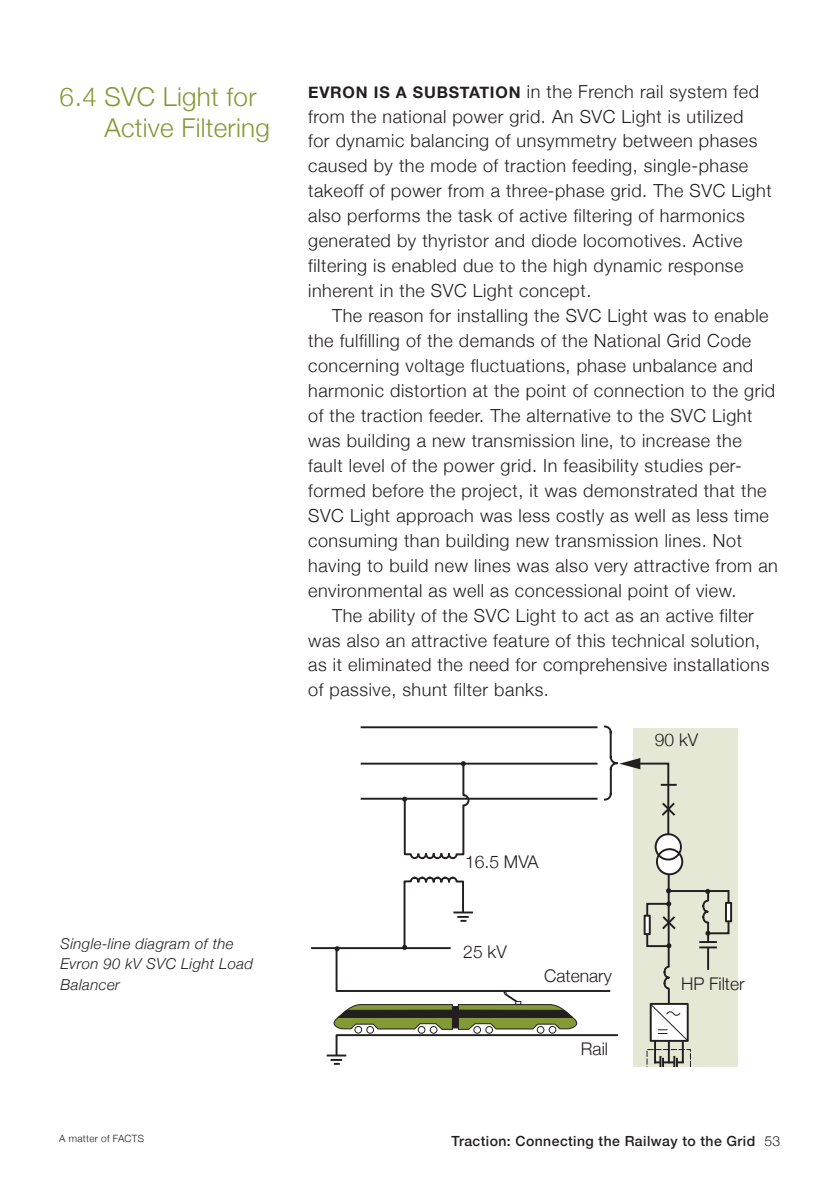
<style>
.page{position:relative;width:840px;height:1191px;background:#fff}
.page>*{position:absolute;margin:0;border:0;box-sizing:border-box;transform-origin:0 0}
.Rubrik_2{font:300 26px/31px "Helvetica Neue";letter-spacing:.01em;color:#839a36}
.Bröd{font:300 18px/25px "Helvetica Neue";letter-spacing:.03em;color:#231f20}
.Bröd_-_Första_stycke{font:300 18px/25px "Helvetica Neue";letter-spacing:.03em;color:#231f20}
.t1{font:300 17.4px "Helvetica Neue";color:#231f20}
.Bildtext_kursiv{font:italic 300 15px/20px "Helvetica Neue";letter-spacing:.025em;color:#231f20}
.t2{font:500 14px "Helvetica Neue";letter-spacing:.03em;color:#231f20}
.t3{font:300 10px "Helvetica Neue";letter-spacing:.025em;color:#231f20}
.s1{font-weight:700;font-size:16px}
.s2{font-weight:300}
</style>
<div class="page">
<div style="left:632px;top:728px;width:105px;height:338px;background:#e5e8d4"></div>
<hr style="left:667px;top:874px;width:2px;height:91px;background:#231f20">
<svg style="left:655px;top:849px;width:25px;height:25px"></svg>
<svg style="left:656px;top:834px;width:26px;height:25px"></svg>
<div style="left:655px;top:848px;width:27px;height:27px;border:2px solid #231f20;border-radius:50%"></div>
<div style="left:654px;top:833px;width:27px;height:27px;border:2px solid #231f20;border-radius:50%"></div>
<hr style="left:706px;top:948px;width:2px;height:21px;background:#231f20">
<svg style="left:649px;top:965px;width:40px;height:77px"></svg>
<hr style="left:653px;top:1041px;width:2px;height:21px;background:#231f20">
<hr style="left:667px;top:1041px;width:2px;height:21px;background:#231f20">
<hr style="left:681px;top:1041px;width:2px;height:20px;background:#231f20">
<svg style="left:646px;top:1049px;width:44px;height:17px"></svg>
<div style="left:646px;top:903px;width:23px;height:44px;border:2px solid #231f20"></div>
<div style="left:644px;top:915px;width:5px;height:19px;background:#fff"></div>
<div style="left:643px;top:914px;width:7px;height:21px;border:2px solid #231f20"></div>
<div style="left:724px;top:902px;width:7px;height:20px;border:2px solid #231f20"></div>
<svg style="left:402px;top:761px;width:68px;height:99px"></svg>
<svg style="left:660px;top:887px;width:70px;height:62px"></svg>
<hr style="left:361px;top:797px;width:235px;height:2px;background:#231f20">
<hr style="left:361px;top:762px;width:235px;height:2px;background:#231f20">
<hr style="left:361px;top:726px;width:235px;height:2px;background:#231f20">
<hr style="left:312px;top:947px;width:137px;height:2px;background:#231f20">
<svg style="left:327px;top:876px;width:291px;height:188px"></svg>
<svg style="left:604px;top:725px;width:72px;height:111px"></svg>
<p class="Rubrik_2" style="left:104px;top:79px;width:167px;text-indent:-45px">6.4 SVC Light for<br>Active Filtering</p>
<p class="Bröd_-_Första_stycke" style="left:308px;top:77px;width:464px"><span class="s1">EVRON IS A SUBSTATION</span> in the French rail system fed from the national power grid. An SVC Light is utilized<br>for dynamic balancing of unsymmetry between phases caused by the mode of traction feeding, single-phase takeoff of power from a three-phase grid. The SVC Light also performs the task of active filtering of harmonics generated by thyristor and diode locomotives. Active filtering is enabled due to the high dynamic response inherent in the SVC Light concept.</p>
<p class="Bröd" style="left:308px;top:302px;width:471px;text-indent:24px">The reason for installing the SVC Light was to enable the fulfilling of the demands of the National Grid Code concerning voltage fluctuations, phase unbalance and harmonic distortion at the point of connection to the grid of the traction feeder. The alternative to the SVC Light was building a new transmission line, to increase the fault level of the power grid. In feasibility studies per&shy;formed before the project, it was demonstrated that the SVC Light approach was less costly as well as less time consuming than building new transmission lines. Not having to build new lines was also very attractive from an environmental as well as concessional point of view.</p>
<p class="Bröd" style="left:308px;top:601px;width:462px;text-indent:24px">The ability of the SVC Light to act as an active filter was also an attractive feature of this technical solution, as it eliminated the need for comprehensive installations of passive, shunt filter banks.</p>
<p class="t1" style="left:654px;top:726px;width:45px">90 kV</p>
<p class="Bildtext_kursiv" style="left:60px;top:933px;width:194px">Single-line diagram of the<br>Evron 90 kV SVC Light Load<br>Balancer</p>
<p class="t1" style="left:465px;top:848px;width:75px">16.5 MVA</p>
<p class="t1" style="left:463px;top:937px;width:45px">25 kV</p>
<p class="t1" style="left:543px;top:961px;width:69px">Catenary</p>
<p class="t1" style="left:580px;top:1035px;width:29px">Rail</p>
<p class="t1" style="left:680px;top:970px;width:65px">HP Filter</p>
<p class="t3" style="left:59px;top:1130px;width:86px">A matter of FACTS</p>
<p class="t2" style="left:451px;top:1129px;width:330px">Traction: Connecting the Railway to the Grid <span class="s2">53</span></p>
</div>
